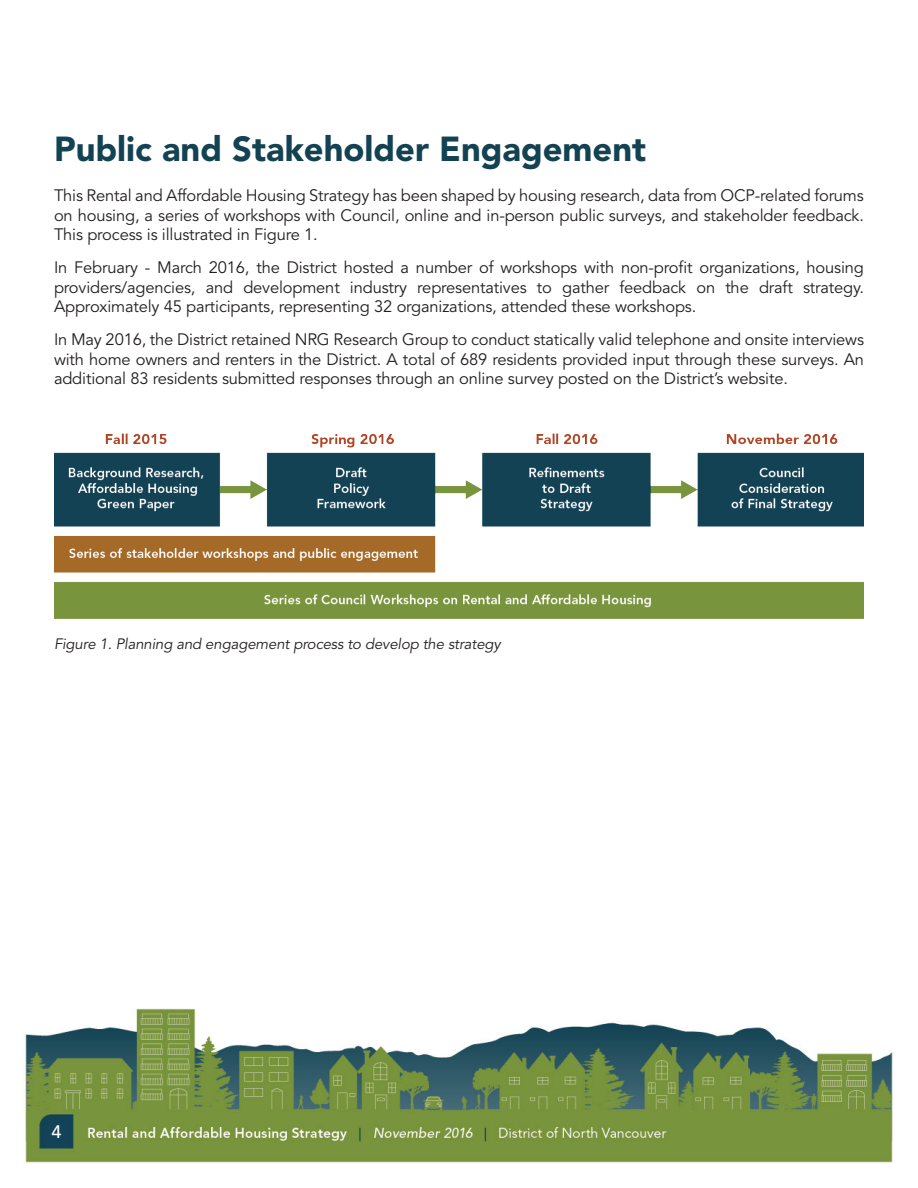
<style>
.page{position:relative;width:918px;height:1188px;background:#fff}
.page>*{position:absolute;margin:0;border:0;box-sizing:border-box;transform-origin:0 0}
.t1{font:900 34.5px "Avenir LT Std";color:#134252}
.t2{font:500 18px "Avenir LT Std";color:#fff}
.Regular_Text{font:16.5px/19.5px "Avenir LT Std";letter-spacing:-.01em;color:#231f20;text-align:justify}
.Footnote{font:italic 15px "Avenir LT Std";letter-spacing:-.01em;color:#231f20}
</style>
<div class="page">
<img style="left:24px;top:1008px;width:869px;height:156px">
<img style="left:54px;top:433px;width:810px;height:186px">
<p class="t1" style="left:54px;top:128px;width:594px">Public and Stakeholder Engagement</p>
<p class="Regular_Text" style="left:54px;top:187px;width:812px">This Rental and Affordable Housing Strategy has been shaped by housing research, data from OCP-related forums on housing, a series of workshops with Council, online and in-person public surveys, and stakeholder feedback.<br>This process is illustrated in Figure 1.</p>
<p class="Regular_Text" style="left:54px;top:259px;width:811px">In February - March 2016, the District hosted a number of workshops with non-profit organizations, housing providers/agencies, and development industry representatives to gather feedback on the draft strategy.<br>Approximately 45 participants, representing 32 organizations, attended these workshops.</p>
<p class="Regular_Text" style="left:54px;top:331px;width:812px">In May 2016, the District retained NRG Research Group to conduct statically valid telephone and onsite interviews with home owners and renters in the District. A total of 689 residents provided input through these surveys. An additional 83 residents submitted responses through an online survey posted on the District’s website.</p>
<p class="Footnote" style="left:54px;top:635px;width:448px">Figure 1. Planning and engagement process to develop the strategy</p>
<p class="t2" style="left:51px;top:1122px;width:12px">4</p>
</div>
